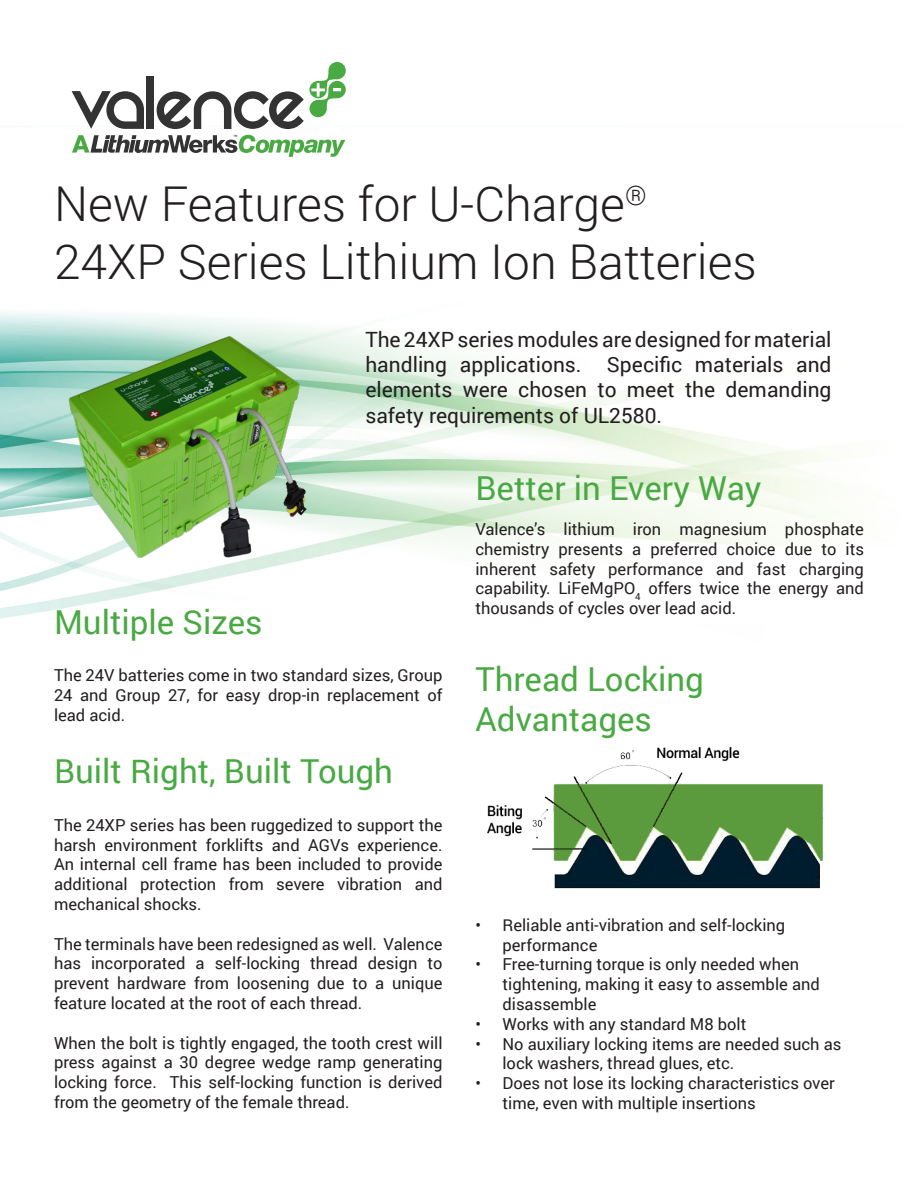
<style>
.page{position:relative;width:918px;height:1188px;background:#fff}
.page>*{position:absolute;margin:0;border:0;box-sizing:border-box;transform-origin:0 0}
.Header_1{font:300 48px "Roboto";color:#231f20}
.Header_2{font:33px/39.6px "Roboto";color:#49a942}
.Paragraph_Style_1{font:21px/25.2px "Roboto";color:#231f20;text-align:justify}
.Paragraph_Style_1-2{font:16.5px/19.8px "Roboto";color:#231f20;text-align:justify}
</style>
<div class="page">
<img style="left:0;top:91px;width:838px;height:528px">
<img style="left:487px;top:746px;width:337px;height:143px">
<img style="left:54px;top:326px;width:275px;height:243px">
<svg style="left:72px;top:91px;width:72px;height:38px"></svg>
<div style="left:146px;top:76px;width:8px;height:53px;background:#333"></div>
<svg style="left:157px;top:62px;width:189px;height:67px"></svg>
<svg style="left:72px;top:135px;width:273px;height:22px"></svg>
<p class="Header_1" style="left:54px;top:171px;width:594px">New Features for U-Charge<sup>®</sup></p>
<p class="Header_1" style="left:54px;top:228px;width:704px">24XP Series Lithium Ion Batteries</p>
<p class="Header_2" style="left:54px;top:601px;width:210px">Multiple Sizes</p>
<p class="Paragraph_Style_1" style="left:365px;top:326px;width:468px">The 24XP series modules are designed for material handling applications. Specific materials and elements were chosen to meet the demanding safety requirements of UL2580.</p>
<p class="Header_2" style="left:476px;top:468px;width:287px">Better in Every Way</p>
<p class="Paragraph_Style_1-2" style="left:476px;top:519px;width:390px">Valence’s lithium iron magnesium phosphate chemistry presents a preferred choice due to its inherent safety performance and fast charging capability. LiFeMgPO<sub>4</sub> offers twice the energy and thousands of cycles over lead acid.</p>
<p class="Paragraph_Style_1-2" style="left:54px;top:665px;width:390px">The 24V batteries come in two standard sizes, Group 24 and Group 27, for easy drop-in replacement of lead acid.</p>
<p class="Header_2" style="left:54px;top:750px;width:341px">Built Right, Built Tough</p>
<p class="Paragraph_Style_1-2" style="left:54px;top:814px;width:390px">The 24XP series has been ruggedized to support the harsh environment forklifts and AGVs experience.<br>An internal cell frame has been included to provide additional protection from severe vibration and mechanical shocks.</p>
<p class="Paragraph_Style_1-2" style="left:54px;top:933px;width:390px">The terminals have been redesigned as well. Valence has incorporated a self-locking thread design to prevent hardware from loosening due to a unique feature located at the root of each thread.</p>
<p class="Paragraph_Style_1-2" style="left:54px;top:1032px;width:390px">When the bolt is tightly engaged, the tooth crest will press against a 30 degree wedge ramp generating locking force. This self-locking function is derived from the geometry of the female thread.</p>
<p class="Header_2" style="left:476px;top:658px;width:230px">Thread Locking<br>Advantages</p>
<p class="Paragraph_Style_1-2" style="left:502px;top:914px;width:284px;text-indent:-27px">• Reliable anti-vibration and self-locking performance</p>
<p class="Paragraph_Style_1-2" style="left:502px;top:954px;width:319px;text-align:left;text-indent:-27px">• Free-turning torque is only needed when tightening, making it easy to assemble and disassemble</p>
<p class="Paragraph_Style_1-2" style="left:476px;top:1013px;width:272px">• Works with any standard M8 bolt</p>
<p class="Paragraph_Style_1-2" style="left:502px;top:1033px;width:341px;text-indent:-27px">• No auxiliary locking items are needed such as lock washers, thread glues, etc.</p>
<p class="Paragraph_Style_1-2" style="left:502px;top:1073px;width:334px;text-indent:-27px">• Does not lose its locking characteristics over time, even with multiple insertions</p>
</div>
